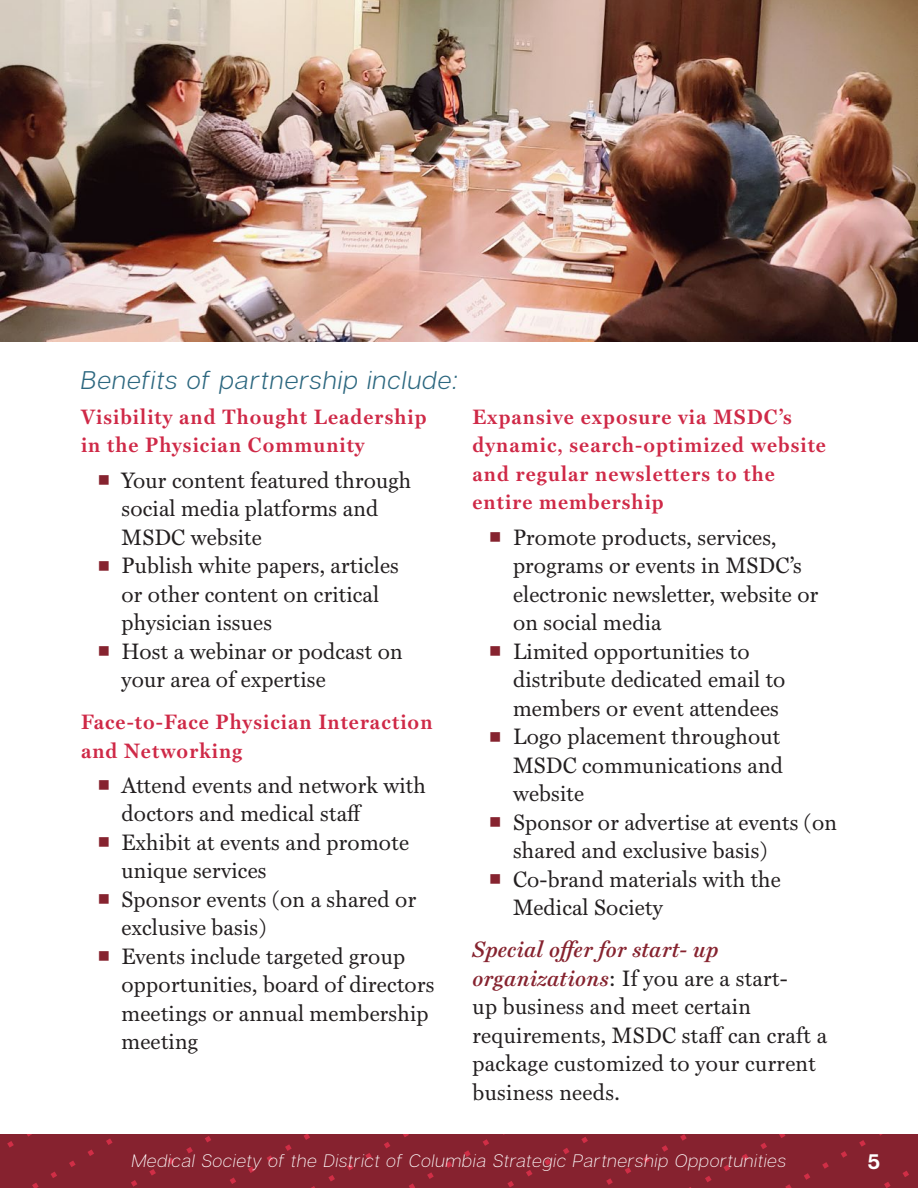
<style>
.page{position:relative;width:918px;height:1188px;background:#fff}
.page>*{position:absolute;margin:0;border:0;box-sizing:border-box;transform-origin:0 0}
.t1{font:italic 300 25.5px "Articulat C Fv 2";letter-spacing:.05em;color:#2c677f}
.t2{font:22.5px/28.5px "HK Serif";letter-spacing:.01em;color:#231f20}
.t3{font:700 21px/28.5px "HK Serif";letter-spacing:.05em;color:#cf2947}
.t4{font:700 21px "Articulat C Fv 2";color:#fff}
.t5{font:italic 200 18px "Articulat C Fv 2";letter-spacing:.05em;color:#fff}
.s1{font-weight:600;font-style:italic;color:#86232f}
</style>
<div class="page">
<img style="left:0;top:0;width:918px;height:341px">
<div style="left:0;top:1134px;width:918px;height:54px;background:#86222f"></div>
<svg style="left:7px;top:1141px;width:7px;height:7px"></svg>
<svg style="left:32px;top:1183px;width:7px;height:5px"></svg>
<svg style="left:51px;top:1172px;width:6px;height:6px"></svg>
<svg style="left:69px;top:1161px;width:7px;height:6px"></svg>
<svg style="left:88px;top:1149px;width:6px;height:7px"></svg>
<svg style="left:106px;top:1138px;width:7px;height:7px"></svg>
<svg style="left:131px;top:1180px;width:6px;height:7px"></svg>
<svg style="left:149px;top:1169px;width:7px;height:7px"></svg>
<svg style="left:168px;top:1158px;width:6px;height:7px"></svg>
<svg style="left:186px;top:1147px;width:7px;height:7px"></svg>
<svg style="left:205px;top:1136px;width:6px;height:6px"></svg>
<svg style="left:230px;top:1177px;width:6px;height:7px"></svg>
<svg style="left:248px;top:1166px;width:7px;height:7px"></svg>
<svg style="left:267px;top:1155px;width:6px;height:7px"></svg>
<svg style="left:285px;top:1144px;width:7px;height:7px"></svg>
<svg style="left:304px;top:1134px;width:6px;height:6px"></svg>
<svg style="left:328px;top:1175px;width:7px;height:7px"></svg>
<svg style="left:347px;top:1164px;width:6px;height:6px"></svg>
<svg style="left:365px;top:1153px;width:7px;height:6px"></svg>
<svg style="left:384px;top:1142px;width:6px;height:6px"></svg>
<svg style="left:403px;top:1134px;width:6px;height:3px"></svg>
<svg style="left:409px;top:1183px;width:6px;height:5px"></svg>
<svg style="left:427px;top:1172px;width:7px;height:7px"></svg>
<svg style="left:446px;top:1161px;width:6px;height:7px"></svg>
<svg style="left:464px;top:1150px;width:7px;height:7px"></svg>
<svg style="left:483px;top:1139px;width:6px;height:7px"></svg>
<svg style="left:507px;top:1181px;width:7px;height:6px"></svg>
<svg style="left:526px;top:1170px;width:7px;height:6px"></svg>
<svg style="left:544px;top:1159px;width:7px;height:6px"></svg>
<svg style="left:563px;top:1148px;width:6px;height:6px"></svg>
<svg style="left:581px;top:1137px;width:7px;height:6px"></svg>
<svg style="left:606px;top:1178px;width:7px;height:7px"></svg>
<svg style="left:625px;top:1167px;width:6px;height:7px"></svg>
<svg style="left:643px;top:1156px;width:7px;height:7px"></svg>
<svg style="left:662px;top:1145px;width:6px;height:7px"></svg>
<svg style="left:680px;top:1134px;width:7px;height:7px"></svg>
<svg style="left:705px;top:1176px;width:7px;height:6px"></svg>
<svg style="left:723px;top:1165px;width:7px;height:6px"></svg>
<svg style="left:742px;top:1154px;width:7px;height:6px"></svg>
<svg style="left:760px;top:1143px;width:7px;height:6px"></svg>
<svg style="left:779px;top:1134px;width:6px;height:4px"></svg>
<svg style="left:785px;top:1184px;width:7px;height:4px"></svg>
<svg style="left:804px;top:1173px;width:6px;height:7px"></svg>
<svg style="left:822px;top:1162px;width:7px;height:7px"></svg>
<svg style="left:841px;top:1151px;width:6px;height:7px"></svg>
<svg style="left:859px;top:1140px;width:7px;height:7px"></svg>
<svg style="left:884px;top:1182px;width:7px;height:6px"></svg>
<svg style="left:903px;top:1171px;width:6px;height:6px"></svg>
<p class="t1" style="left:81px;top:365px;width:377px">Benefits of partnership include:</p>
<p class="t3" style="left:81px;top:401px;width:347px">Visibility and Thought Leadership in the Physician Community</p>
<p class="t2" style="left:122px;top:464px;width:291px">Your content featured through social media platforms and<br>MSDC website<br>Publish white papers, articles or other content on critical physician issues<br>Host a webinar or podcast on your area of expertise</p>
<p class="t3" style="left:81px;top:707px;width:353px">Face-to-Face Physician Interaction and Networking</p>
<p class="t2" style="left:122px;top:770px;width:314px">Attend events and network with doctors and medical staff<br>Exhibit at events and promote unique services<br>Sponsor events (on a shared or exclusive basis)<br>Events include targeted group opportunities, board of directors meetings or annual membership meeting</p>
<p class="t3" style="left:472px;top:401px;width:355px">Expansive exposure via MSDC’s dynamic, search-optimized website and regular newsletters to the entire membership</p>
<p class="t2" style="left:513px;top:521px;width:326px">Promote products, services, programs or events in MSDC’s electronic newsletter, website or on social media<br>Limited opportunities to distribute dedicated email to members or event attendees<br>Logo placement throughout<br>MSDC communications and website<br>Sponsor or advertise at events (on shared and exclusive basis)<br>Co-brand materials with the<br>Medical Society</p>
<p class="t2" style="left:472px;top:934px;width:356px"><span class="s1">Special offer for start- up organizations</span>: If you are a start-<br>up business and meet certain requirements, MSDC staff can craft a package customized to your current business needs.</p>
<p class="t5" style="left:132px;top:1150px;width:656px">Medical Society of the District of Columbia Strategic Partnership Opportunities</p>
<p class="t4" style="left:868px;top:1149px;width:14px">5</p>
</div>
